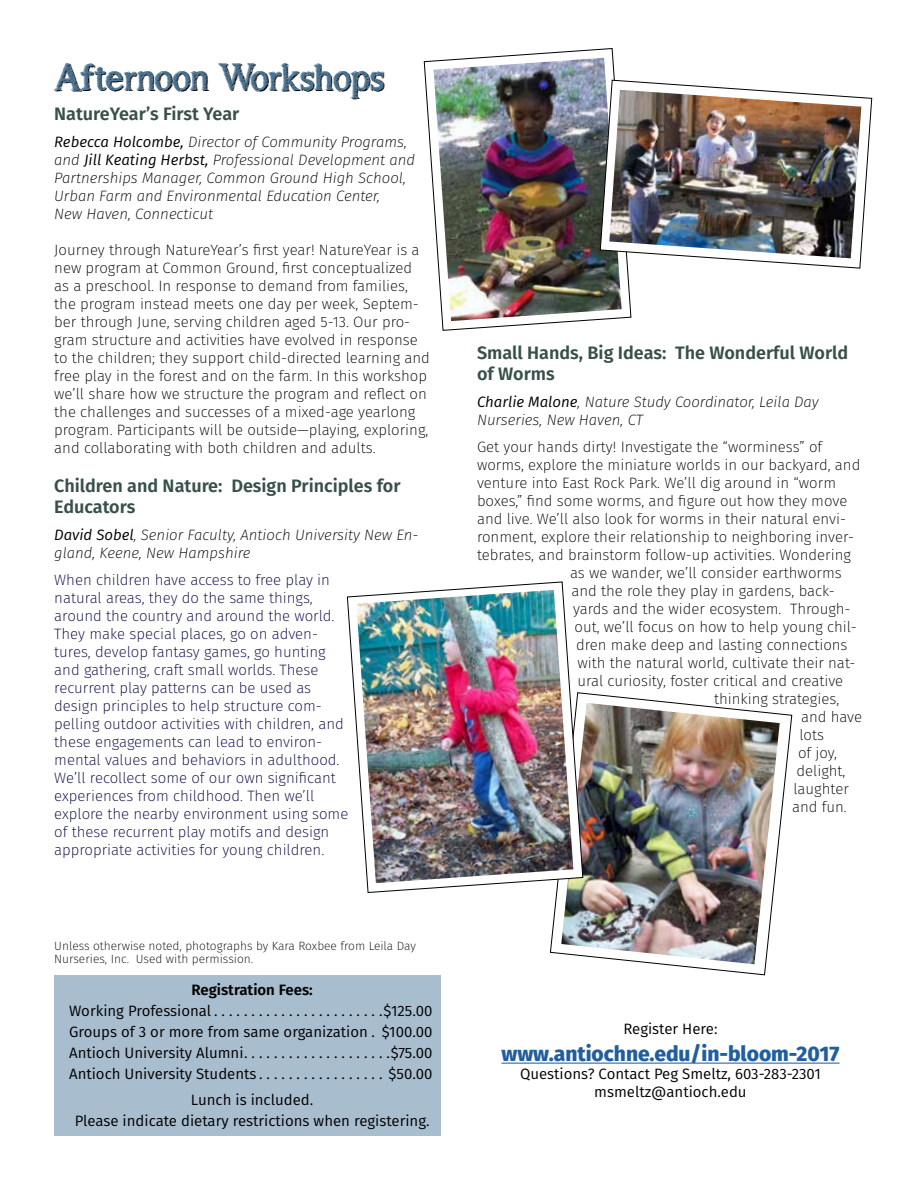
<style>
.page{position:relative;width:918px;height:1188px;background:#fff}
.page>*{position:absolute;margin:0;border:0;box-sizing:border-box;transform-origin:0 0}
.t1{font:45px "asongforjennifer";color:#000}
.t2{font:800 21px "Fira Sans";color:#215e9e}
.t3{font:600 18px/21px "Fira Sans";color:#375049}
.t4{font:200 15px/18px "Fira Sans";color:#000}
.t5{font:200 15px/18px "Fira Sans";color:#000040}
.t6{font:italic 200 15px/18px "Fira Sans";color:#000}
.t7{font:15px/21px "Fira Sans";color:#000;text-align:center}
.t8{font:600 15px "Fira Sans";color:#000}
.t9{font:200 12px/13.5px "Fira Sans";color:#000}
.s1{font-weight:400}
</style>
<div class="page">
<svg style="left:550px;top:693px;width:243px;height:283px"></svg>
<img style="left:561px;top:703px;width:219px;height:261px">
<svg style="left:347px;top:581px;width:237px;height:312px"></svg>
<hr style="left:501px;top:1063px;width:339px;height:1px;background:#215e9e">
<div style="left:54px;top:975px;width:387px;height:160px;background:#a8bdce"></div>
<svg style="left:424px;top:48px;width:208px;height:283px"></svg>
<img style="left:434px;top:58px;width:188px;height:263px">
<img style="left:356px;top:590px;width:217px;height:293px">
<svg style="left:599px;top:79px;width:274px;height:190px"></svg>
<img style="left:609px;top:90px;width:252px;height:168px">
<h1 class="t1" style="left:55px;top:54px;width:331px">Afternoon Workshops</h1>
<p class="t3" style="left:54px;top:102px;width:187px">NatureYear’s First Year</p>
<p class="t6" style="left:54px;top:133px;width:362px"><span class="s1">Rebecca Holcombe,</span> Director of Community Programs, and <span class="s1">Jill Keating Herbst,</span> Professional Development and Partnerships Manager, Common Ground High School, Urban Farm and Environmental Education Center,<br>New Haven, Connecticut</p>
<p class="t4" style="left:54px;top:241px;width:377px">Journey through NatureYear’s first year! NatureYear is a new program at Common Ground, first conceptualized as a preschool. In response to demand from families, the program instead meets one day per week, Septem&shy;ber through June, serving children aged 5-13. Our pro&shy;gram structure and activities have evolved in response to the children; they support child-directed learning and free play in the forest and on the farm. In this workshop we’ll share how we structure the program and reflect on the challenges and successes of a mixed-age yearlong program. Participants will be outside—playing, exploring, and collaborating with both children and adults.</p>
<p class="t3" style="left:54px;top:474px;width:348px">Children and Nature: Design Principles for<br>Educators</p>
<p class="t6" style="left:54px;top:526px;width:366px"><span class="s1">David Sobel</span>, Senior Faculty, Antioch University New En&shy;gland, Keene, New Hampshire</p>
<p class="t5" style="left:54px;top:571px;width:296px">When children have access to free play in natural areas, they do the same things, around the country and around the world.<br>They make special places, go on adven&shy;tures, develop fantasy games, go hunting and gathering, craft small worlds. These recurrent play patterns can be used as design principles to help structure com&shy;pelling outdoor activities with children, and these engagements can lead to environ&shy;mental values and behaviors in adulthood.<br>We’ll recollect some of our own significant experiences from childhood. Then we’ll explore the nearby environment using some of these recurrent play motifs and design appropriate activities for young children.</p>
<p class="t9" style="left:54px;top:939px;width:363px">Unless otherwise noted, photographs by Kara Roxbee from Leila Day<br>Nurseries, Inc. Used with permission.</p>
<p class="t8" style="left:191px;top:978px;width:123px">Registration Fees:</p>
<p class="t7" style="left:69px;top:1000px;width:150px">Working Professional ......................</p>
<p class="t7" style="left:69px;top:1000px;width:365px;text-align:justify;text-indent:314px">$125.00<br>Groups of 3 or more from same organization . $100.00<br>Antioch University Alumni ...................</p>
<p class="t7" style="left:391px;top:1042px;width:43px">$75.00</p>
<p class="t7" style="left:69px;top:1063px;width:195px">Antioch University Students .................</p>
<p class="t7" style="left:389px;top:1063px;width:45px">$50.00</p>
<p class="t7" style="left:75px;top:1089px;width:356px">Lunch is included.<br>Please indicate dietary restrictions when registering.</p>
<p class="t3" style="left:477px;top:341px;width:373px">Small Hands, Big Ideas: The Wonderful World of Worms</p>
<p class="t6" style="left:477px;top:393px;width:343px"><span class="s1">Charlie Malone</span>, Nature Study Coordinator, Leila Day<br>Nurseries, New Haven, CT</p>
<p class="t4" style="left:477px;top:438px;width:347px">Get your hands dirty! Investigate the “worminess” of</p>
<p class="t4" style="left:477px;top:456px;width:385px">worms, explore the miniature worlds in our backyard, and</p>
<p class="t4" style="left:477px;top:474px;width:361px">venture into East Rock Park. We’ll dig around in “worm</p>
<p class="t4" style="left:477px;top:492px;width:372px">boxes,” find some worms, and figure out how they move</p>
<p class="t4" style="left:477px;top:510px;width:371px">and live. We’ll also look for worms in their natural envi-</p>
<p class="t4" style="left:477px;top:528px;width:379px">ronment, explore their relationship to neighboring inver-</p>
<p class="t4" style="left:477px;top:546px;width:375px">tebrates, and brainstorm follow-up activities. Wondering</p>
<p class="t4" style="left:570px;top:564px;width:273px">as we wander, we’ll consider earthworms</p>
<p class="t4" style="left:572px;top:582px;width:265px">and the role they play in gardens, back-</p>
<p class="t4" style="left:573px;top:600px;width:279px">yards and the wider ecosystem. Through-</p>
<p class="t4" style="left:574px;top:618px;width:284px">out, we’ll focus on how to help young chil-</p>
<p class="t4" style="left:576px;top:636px;width:273px">dren make deep and lasting connections</p>
<p class="t4" style="left:578px;top:654px;width:279px">with the natural world, cultivate their nat-</p>
<p class="t4" style="left:578px;top:672px;width:267px">ural curiosity, foster critical and creative</p>
<p class="t4" style="left:714px;top:690px;width:127px">thinking strategies,</p>
<p class="t4" style="left:801px;top:708px;width:63px">and have</p>
<p class="t4" style="left:800px;top:726px;width:26px">lots</p>
<p class="t4" style="left:798px;top:744px;width:41px">of joy,</p>
<p class="t4" style="left:796px;top:762px;width:51px">delight,</p>
<p class="t4" style="left:794px;top:780px;width:57px">laughter</p>
<p class="t4" style="left:792px;top:798px;width:56px">and fun.</p>
<p class="t7" style="left:623px;top:1018px;width:96px">Register Here:</p>
<h2 class="t2" style="left:501px;top:1035px;width:340px">www.antiochne.edu/in-bloom-2017</h2>
<p class="t7" style="left:520px;top:1064px;width:302px;line-height:18px">Questions? Contact Peg Smeltz, 603-283-2301 msmeltz@antioch.edu</p>
</div>
